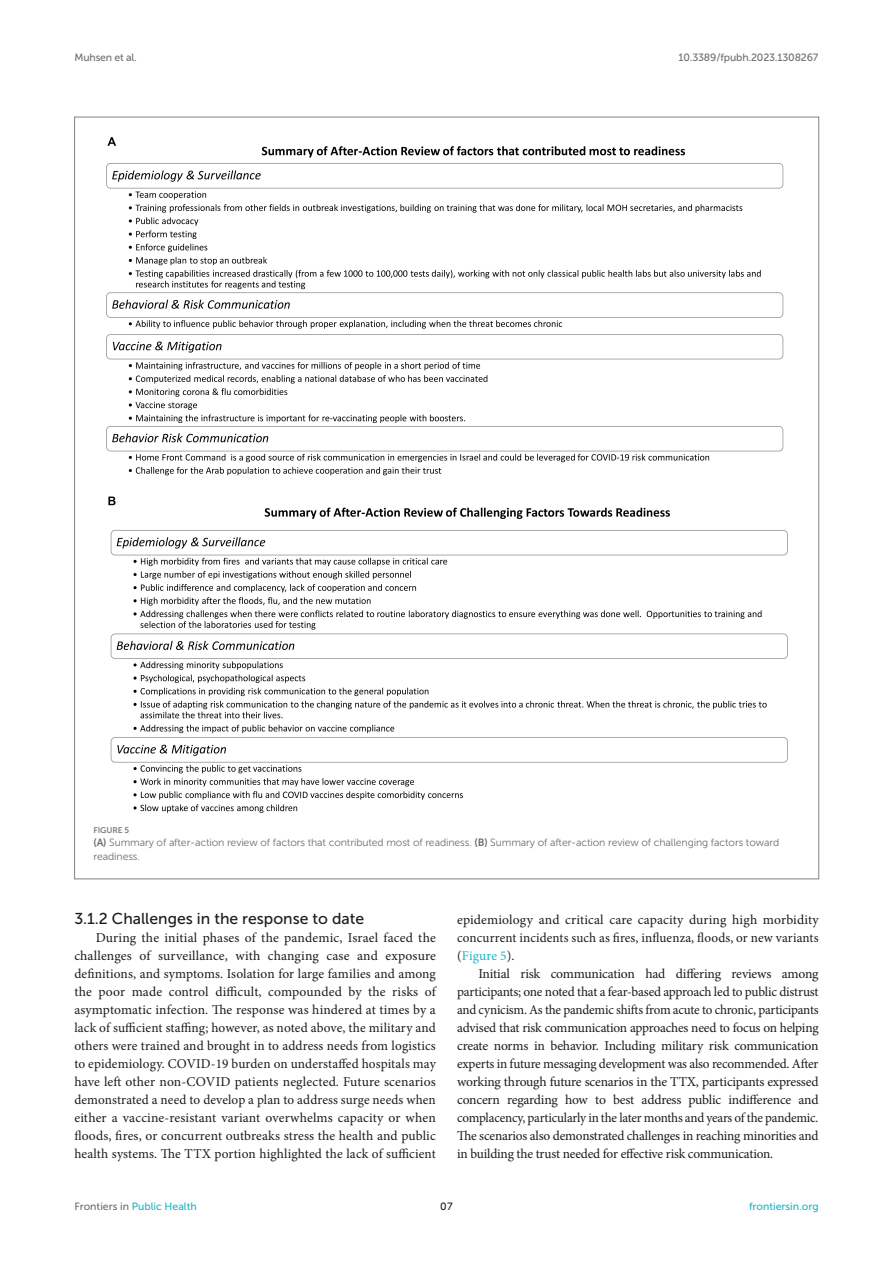
<style>
.page{position:relative;width:893px;height:1263px;background:#fff}
.page>*{position:absolute;margin:0;border:0;box-sizing:border-box;transform-origin:0 0}
.HEAD_3{font:15.75px "Museo Sans 500";color:#1b1c1b}
.TEXT_FLUSH{font:13.5px/18px "Minion Pro";letter-spacing:.01em;color:#1b1c1b;text-align:justify}
.TEXT{font:13.5px/18px "Minion Pro";letter-spacing:-.015em;color:#1b1c1b;text-align:justify}
.FIG_LEG{font:10.5px/13.5px "Museo Sans 300";letter-spacing:-.01em;color:#706f70}
.t1{font:10.5px "Museo Sans 500";color:#1db5c3}
.t2{font:10.5px "Museo Sans 500";letter-spacing:-.015em;color:#706f70}
.t3{font:10.5px "Museo Sans 500";color:#1b1c1b}
.FIG_HD{font:8.25px "Museo Sans 700";letter-spacing:-.01em;color:#7e7f7f}
.s1{font-family:"Museo Sans 700"}
.s2{color:#1db5c3}
.s3{color:#706f70}
</style>
<div class="page">
<img style="left:106px;top:137px;width:682px;height:676px">
<p class="t2" style="left:74px;top:51px;width:64px">Muhsen et al.</p>
<p class="t2" style="left:679px;top:51px;width:141px">10.3389/fpubh.2023.1308267</p>
<p class="FIG_HD" style="left:94px;top:825px;width:37px">FIGURE 5</p>
<p class="FIG_LEG" style="left:94px;top:836px;width:687px"><span class="s1">(A)</span> Summary of after-action review of factors that contributed most of readiness. <span class="s1">(B)</span> Summary of after-action review of challenging factors toward readiness.</p>
<p class="HEAD_3" style="left:74px;top:910px;width:291px">3.1.2 Challenges in the response to date</p>
<p class="TEXT_FLUSH" style="left:74px;top:929px;width:363px;text-indent:21px">During the initial phases of the pandemic, Israel faced the challenges of surveillance, with changing case and exposure definitions, and symptoms. Isolation for large families and among the poor made control difficult, compounded by the risks of asymptomatic infection. The response was hindered at times by a lack of sufficient staffing; however, as noted above, the military and others were trained and brought in to address needs from logistics to epidemiology. COVID-19 burden on understaffed hospitals may have left other non-COVID patients neglected. Future scenarios demonstrated a need to develop a plan to address surge needs when either a vaccine-resistant variant overwhelms capacity or when floods, fires, or concurrent outbreaks stress the health and public health systems. The TTX portion highlighted the lack of sufficient</p>
<p class="TEXT_FLUSH" style="left:457px;top:911px;width:363px">epidemiology and critical care capacity during high morbidity concurrent incidents such as fires, influenza, floods, or new variants (<span class="s2">Figure 5</span>).</p>
<p class="TEXT" style="left:457px;top:965px;width:363px;text-indent:21px">Initial risk communication had differing reviews among participants; one noted that a fear-based approach led to public distrust and cynicism. As the pandemic shifts from acute to chronic, participants advised that risk communication approaches need to focus on helping create norms in behavior. Including military risk communication experts in future messaging development was also recommended. After working through future scenarios in the TTX, participants expressed concern regarding how to best address public indifference and complacency, particularly in the later months and years of the pandemic.<br>The scenarios also demonstrated challenges in reaching minorities and in building the trust needed for effective risk communication.</p>
<p class="t1" style="left:74px;top:1200px;width:124px"><span class="s3">Frontiers in</span> Public Health</p>
<p class="t3" style="left:440px;top:1200px;width:14px">07</p>
<p class="t1" style="left:749px;top:1200px;width:71px">frontiersin.org</p>
</div>
